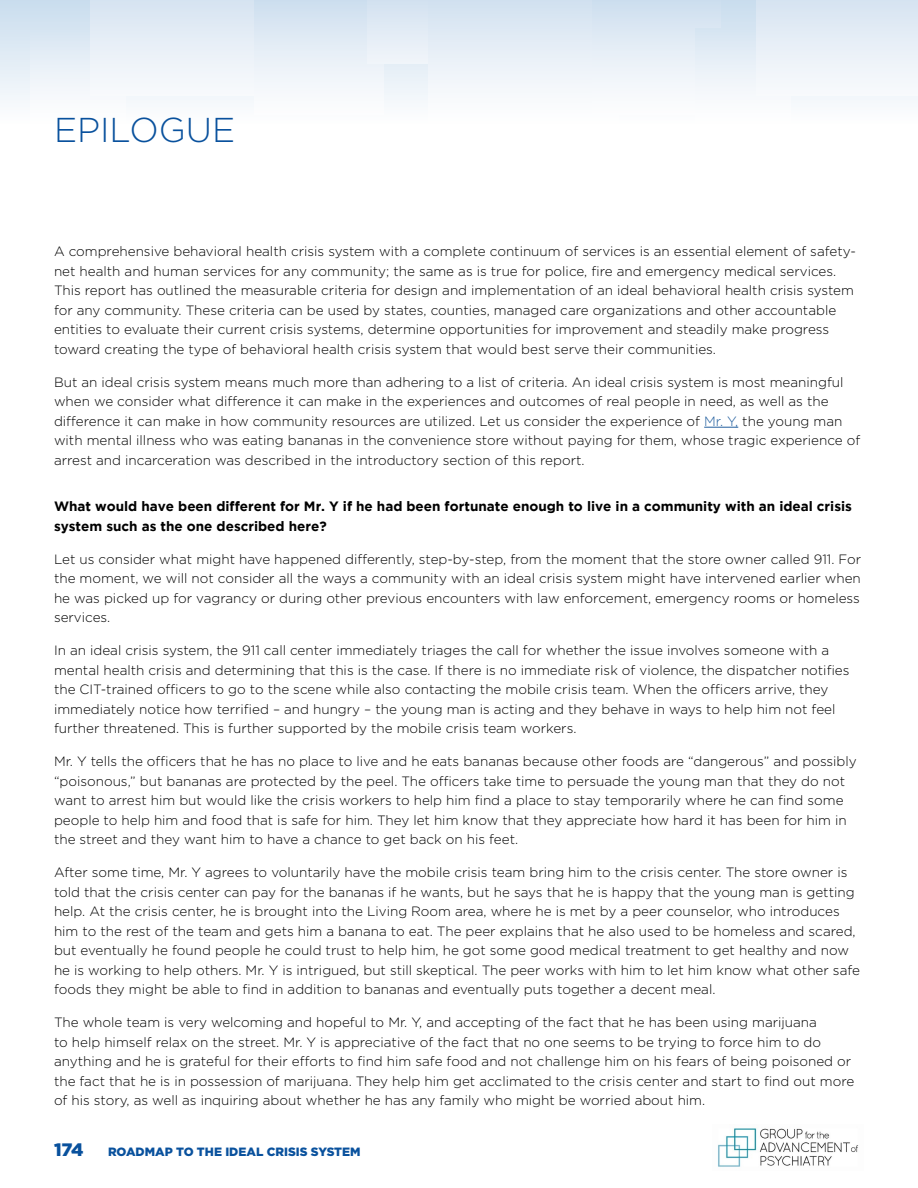
<style>
.page{position:relative;width:918px;height:1188px;background:#fff}
.page>*{position:absolute;margin:0;border:0;box-sizing:border-box;transform-origin:0 0}
.t1{font:300 34.5px "Gotham";color:#09519d}
.t2{font:900 18px "Gotham";color:#09519d}
.t3{font:300 13.5px/19.5px "Gotham";color:#000}
.t4{font:700 13.5px/19.5px "Gotham";color:#000}
.t5{font:900 12px "Gotham";color:#09519d}
.s1{color:#215e9e}
</style>
<div class="page">
<div style="left:0;top:0;width:918px;height:135px;background:linear-gradient(to bottom,#c9ddee,#fff)"></div>
<div style="left:30px;top:29px;width:95px;height:95px;background:linear-gradient(to bottom,#d9e6f2,#fff)"></div>
<div style="left:91px;top:0;width:190px;height:95px;background:linear-gradient(to bottom,#d7e4f1,#f9fbfd)"></div>
<div style="left:255px;top:0;width:128px;height:115px;background:linear-gradient(to bottom,#cfdfef,#fff)"></div>
<div style="left:368px;top:0;width:95px;height:64px;background:linear-gradient(to bottom,#d3e1f0,#f1f5fa)"></div>
<div style="left:428px;top:0;width:190px;height:135px;background:linear-gradient(to bottom,#d4e2f0,#fff)"></div>
<div style="left:592px;top:0;width:129px;height:115px;background:linear-gradient(to bottom,#cfdfef,#fff)"></div>
<div style="left:696px;top:29px;width:95px;height:95px;background:linear-gradient(to bottom,#d8e6f2,#fff)"></div>
<div style="left:756px;top:0;width:162px;height:95px;background:linear-gradient(to bottom,#d7e4f1,#f9fbfd)"></div>
<img style="left:717px;top:1128px;width:142px;height:39px">
<hr style="left:704px;top:427px;width:34px;height:1px;background:#215e9e">
<h1 class="t1" style="left:54px;top:108px;width:183px">EPILOGUE</h1>
<p class="t3" style="left:54px;top:241px;width:804px">A comprehensive behavioral health crisis system with a complete continuum of services is an essential element of safety&shy;net health and human services for any community; the same as is true for police, fire and emergency medical services.<br>This report has outlined the measurable criteria for design and implementation of an ideal behavioral health crisis system for any community. These criteria can be used by states, counties, managed care organizations and other accountable entities to evaluate their current crisis systems, determine opportunities for improvement and steadily make progress toward creating the type of behavioral health crisis system that would best serve their communities.</p>
<p class="t3" style="left:54px;top:372px;width:808px">But an ideal crisis system means much more than adhering to a list of criteria. An ideal crisis system is most meaningful when we consider what difference it can make in the experiences and outcomes of real people in need, as well as the difference it can make in how community resources are utilized. Let us consider the experience of <span class="s1">Mr. Y,</span> the young man with mental illness who was eating bananas in the convenience store without paying for them, whose tragic experience of arrest and incarceration was described in the introductory section of this report.</p>
<p class="t4" style="left:54px;top:496px;width:800px">What would have been different for Mr. Y if he had been fortunate enough to live in a community with an ideal crisis system such as the one described here?</p>
<p class="t3" style="left:54px;top:549px;width:809px;text-align:justify">Let us consider what might have happened differently, step-by-step, from the moment that the store owner called 911. For the moment, we will not consider all the ways a community with an ideal crisis system might have intervened earlier when he was picked up for vagrancy or during other previous encounters with law enforcement, emergency rooms or homeless services.</p>
<p class="t3" style="left:54px;top:640px;width:797px">In an ideal crisis system, the 911 call center immediately triages the call for whether the issue involves someone with a mental health crisis and determining that this is the case. If there is no immediate risk of violence, the dispatcher notifies the CIT-trained officers to go to the scene while also contacting the mobile crisis team. When the officers arrive, they immediately notice how terrified – and hungry – the young man is acting and they behave in ways to help him not feel further threatened. This is further supported by the mobile crisis team workers.</p>
<p class="t3" style="left:54px;top:751px;width:804px">Mr. Y tells the officers that he has no place to live and he eats bananas because other foods are “dangerous” and possibly “poisonous,” but bananas are protected by the peel. The officers take time to persuade the young man that they do not want to arrest him but would like the crisis workers to help him find a place to stay temporarily where he can find some people to help him and food that is safe for him. They let him know that they appreciate how hard it has been for him in the street and they want him to have a chance to get back on his feet.</p>
<p class="t3" style="left:54px;top:862px;width:808px">After some time, Mr. Y agrees to voluntarily have the mobile crisis team bring him to the crisis center. The store owner is told that the crisis center can pay for the bananas if he wants, but he says that he is happy that the young man is getting help. At the crisis center, he is brought into the Living Room area, where he is met by a peer counselor, who introduces him to the rest of the team and gets him a banana to eat. The peer explains that he also used to be homeless and scared, but eventually he found people he could trust to help him, he got some good medical treatment to get healthy and now he is working to help others. Mr. Y is intrigued, but still skeptical. The peer works with him to let him know what other safe foods they might be able to find in addition to bananas and eventually puts together a decent meal.</p>
<p class="t3" style="left:54px;top:1012px;width:802px">The whole team is very welcoming and hopeful to Mr. Y, and accepting of the fact that he has been using marijuana<br>to help himself relax on the street. Mr. Y is appreciative of the fact that no one seems to be trying to force him to do anything and he is grateful for their efforts to find him safe food and not challenge him on his fears of being poisoned or the fact that he is in possession of marijuana. They help him get acclimated to the crisis center and start to find out more of his story, as well as inquiring about whether he has any family who might be worried about him.</p>
<h2 class="t2" style="left:54px;top:1139px;width:31px">174</h2>
<p class="t5" style="left:108px;top:1145px;width:254px">ROADMAP TO THE IDEAL CRISIS SYSTEM</p>
</div>
